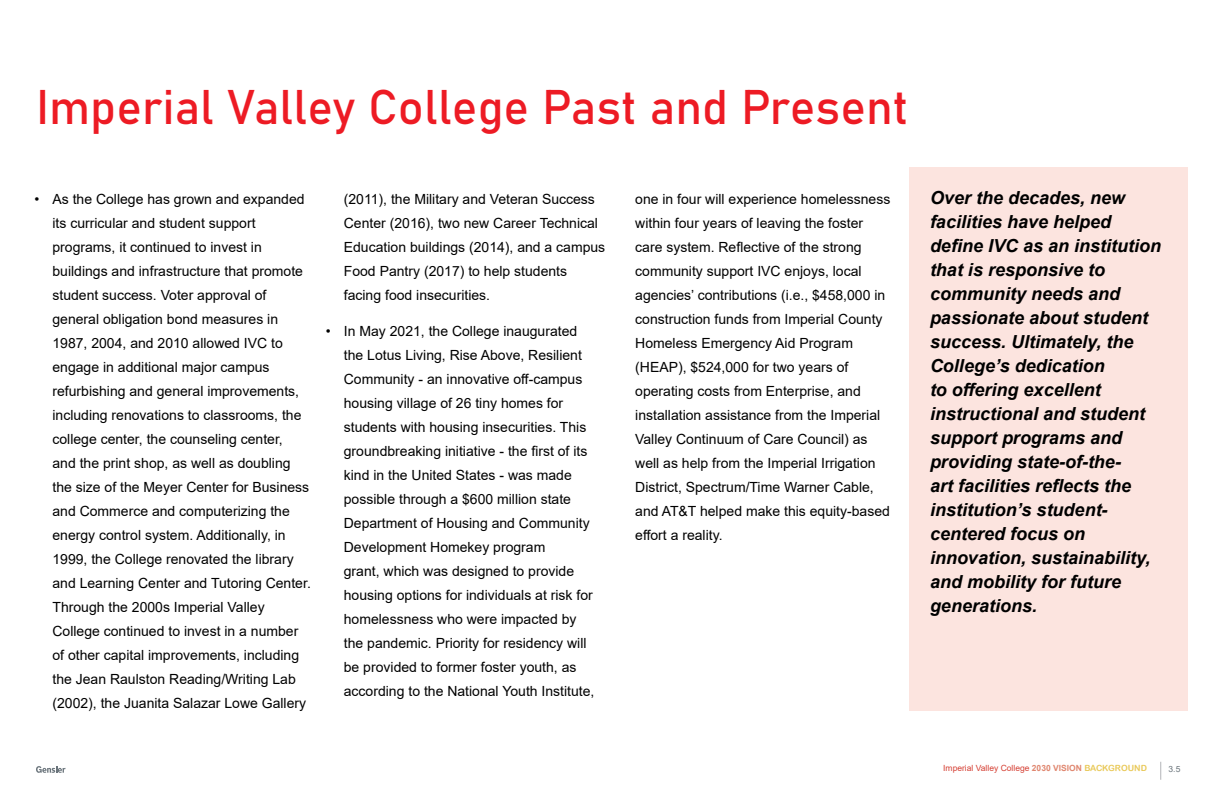
<style>
.page{position:relative;width:1224px;height:792px;background:#fff}
.page>*{position:absolute;margin:0;border:0;box-sizing:border-box;transform-origin:0 0}
.t1{font:48px "Bahnschrift";color:#ed1b24}
.t2{font:italic 700 18px/24px "Arial";color:#000}
.t3{font:14px/24px "Arial";color:#000}
.t4{font:8.5px "Arial";color:#d53f33}
.t5{font:8.5px "Arial";color:#6a747b}
.s1{font-weight:700;color:#e08770}
.s2{font-family:"Arial Rounded MT Bold";color:#e9c959}
</style>
<div class="page">
<svg style="left:1160px;top:762px;width:1px;height:18px"></svg>
<svg style="left:36px;top:766px;width:30px;height:7px"></svg>
<div style="left:909px;top:168px;width:279px;height:543px;background:#fce4df"></div>
<h1 class="t1" style="left:36px;top:76px;width:874px">Imperial Valley College Past and Present</h1>
<p class="t3" style="left:53px;top:187px;width:260px;text-indent:-18px">• As the College has grown and expanded its curricular and student support programs, it continued to invest in buildings and infrastructure that promote student success. Voter approval of general obligation bond measures in 1987, 2004, and 2010 allowed IVC to engage in additional major campus refurbishing and general improvements, including renovations to classrooms, the college center, the counseling center,<br>and the print shop, as well as doubling the size of the Meyer Center for Business and Commerce and computerizing the energy control system. Additionally, in 1999, the College renovated the library and Learning Center and Tutoring Center.<br>Through the 2000s Imperial Valley College continued to invest in a number of other capital improvements, including the Jean Raulston Reading/Writing Lab (2002), the Juanita Salazar Lowe Gallery</p>
<p class="t3" style="left:344px;top:187px;width:263px">(2011), the Military and Veteran Success Center (2016), two new Career Technical Education buildings (2014), and a campus Food Pantry (2017) to help students facing food insecurities.</p>
<p class="t3" style="left:344px;top:319px;width:252px;text-indent:-18px">• In May 2021, the College inaugurated the Lotus Living, Rise Above, Resilient Community - an innovative off-campus housing village of 26 tiny homes for students with housing insecurities. This groundbreaking initiative - the first of its kind in the United States - was made possible through a $600 million state Department of Housing and Community Development Homekey program<br>grant, which was designed to provide housing options for individuals at risk for homelessness who were impacted by the pandemic. Priority for residency will be provided to former foster youth, as according to the National Youth Institute,</p>
<p class="t3" style="left:635px;top:187px;width:257px">one in four will experience homelessness within four years of leaving the foster care system. Reflective of the strong community support IVC enjoys, local agencies’ contributions (i.e., $458,000 in construction funds from Imperial County Homeless Emergency Aid Program (HEAP), $524,000 for two years of operating costs from Enterprise, and installation assistance from the Imperial Valley Continuum of Care Council) as well as help from the Imperial Irrigation District, Spectrum/Time Warner Cable, and AT&amp;T helped make this equity-based effort a reality.</p>
<p class="t2" style="left:930px;top:186px;width:233px">Over the decades, new facilities have helped define IVC as an institution that is responsive to community needs and passionate about student success. Ultimately, the<br>College’s dedication<br>to offering excellent instructional and student support programs and providing state-of-the-<br>art facilities reflects the institution’s student&shy;centered focus on innovation, sustainability, and mobility for future generations.</p>
<p class="t4" style="left:943px;top:762px;width:205px">Imperial Valley College <span class="s1">2030 VISION</span> <span class="s2">BACKGROUND</span></p>
<p class="t5" style="left:1169px;top:763px;width:13px">3.5</p>
</div>
